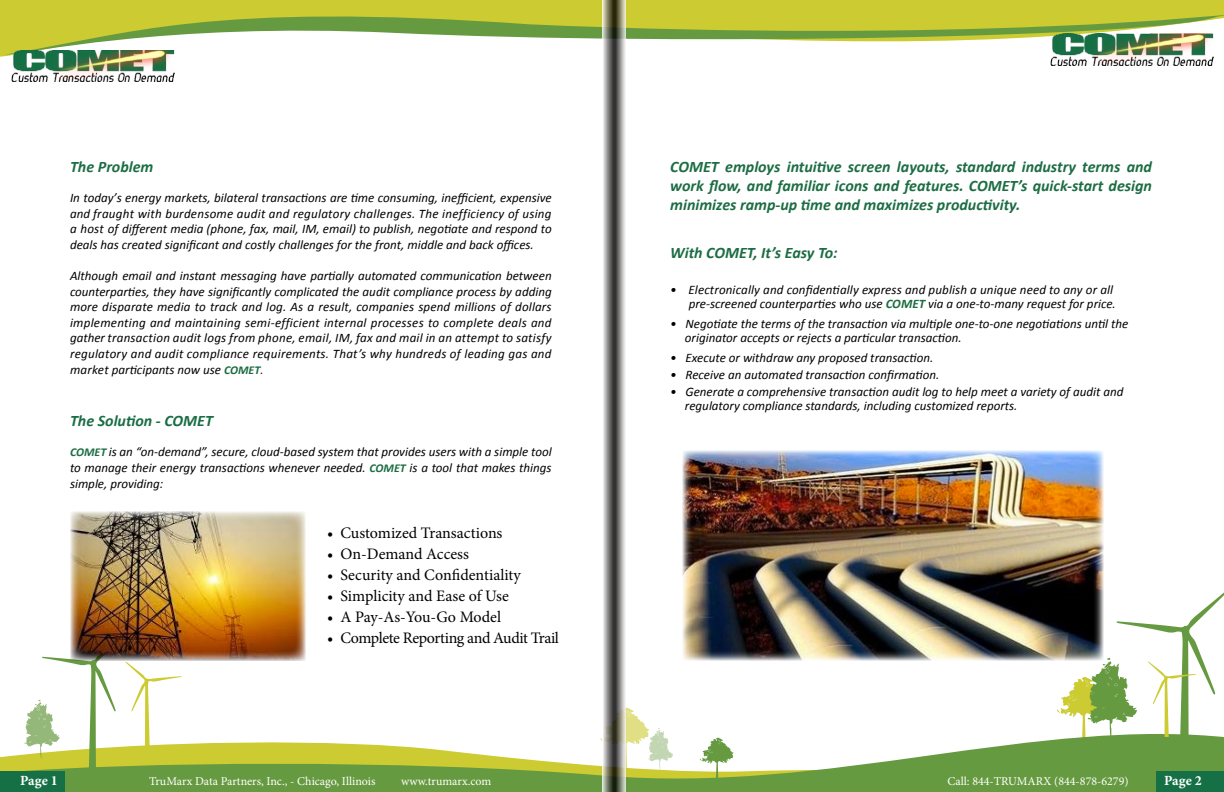
<style>
.page{position:relative;width:1224px;height:792px;background:#fff}
.page>*{position:absolute;margin:0;border:0;box-sizing:border-box;transform-origin:0 0}
.t1{font:italic 700 16px/19.2px "Calibri";color:#1c6d43;text-align:justify}
.t2{font:16px "Minion Pro";letter-spacing:-.005em;color:#000}
.t3{font:16px "Minion Pro";letter-spacing:-.025em;color:#000}
.t4{font:italic 700 16px "Calibri";color:#196d44}
.t5{font:700 14px "Minion Pro";color:#fff}
.t6{font:italic 13px/15.6px "Calibri";color:#000;text-align:justify}
.t7{font:12px "Minion Pro";color:#fff}
.s1{font-weight:700;font-size:12px;color:#1c6d43}
.s2{font-size:12px}
.s3{font-weight:700;color:#1c6d43}
</style>
<div class="page">
<svg style="left:0;top:0;width:1224px;height:57px"></svg>
<svg style="left:0;top:737px;width:1156px;height:55px;fill:#669a41"></svg>
<svg style="left:699px;top:738px;width:35px;height:44px"></svg>
<svg style="left:600px;top:708px;width:73px;height:63px"></svg>
<svg style="left:1056px;top:592px;width:168px;height:182px"></svg>
<svg style="left:24px;top:656px;width:158px;height:115px"></svg>
<svg style="left:5px;top:1px;width:1219px;height:54px;fill:#cccb31"></svg>
<div style="left:1156px;top:771px;width:68px;height:21px;background:#167045"></div>
<div style="left:0;top:771px;width:65px;height:21px;background:#167045"></div>
<img style="left:1050px;top:34px;width:163px;height:32px">
<img style="left:11px;top:50px;width:164px;height:32px">
<img style="left:70px;top:512px;width:236px;height:149px">
<svg style="left:602px;top:0;width:24px;height:792px"></svg>
<div style="left:675px;top:443px;width:435px;height:225px;background:#fff"></div>
<div style="left:673px;top:442px;width:439px;height:219px;background:#fff;opacity:.74"></div>
<p class="t1" style="left:70px;top:157px;width:85px">The Problem</p>
<p class="t6" style="left:70px;top:189px;width:483px">In today’s energy markets, bilateral transactions are time consuming, inefficient, expensive and fraught with burdensome audit and regulatory challenges. The inefficiency of using a host of different media (phone, fax, mail, IM, email) to publish, negotiate and respond to deals has created significant and costly challenges for the front, middle and back offices.</p>
<p class="t6" style="left:70px;top:267px;width:483px">Although email and instant messaging have partially automated communication between counterparties, they have significantly complicated the audit compliance process by adding more disparate media to track and log. As a result, companies spend millions of dollars implementing and maintaining semi-efficient internal processes to complete deals and gather transaction audit logs from phone, email, IM, fax and mail in an attempt to satisfy regulatory and audit compliance requirements. That’s why hundreds of leading gas and market participants now use <span class="s1">COMET</span><span class="s2">.</span></p>
<p class="t4" style="left:70px;top:411px;width:145px">The Solution - COMET</p>
<p class="t6" style="left:70px;top:444px;width:483px"><span class="s1">COMET</span> is an “on-demand”, secure, cloud-based system that provides users with a simple tool to manage their energy transactions whenever needed. <span class="s1">COMET</span> is a tool that makes things simple, providing:</p>
<p class="t2" style="left:327px;top:523px;width:177px">• Customized Transactions</p>
<p class="t2" style="left:327px;top:544px;width:143px">• On-Demand Access</p>
<p class="t2" style="left:327px;top:565px;width:195px">• Security and Confidentiality</p>
<p class="t2" style="left:327px;top:586px;width:183px">• Simplicity and Ease of Use</p>
<p class="t2" style="left:327px;top:607px;width:176px">• A Pay-As-You-Go Model</p>
<p class="t3" style="left:327px;top:628px;width:234px">• Complete Reporting and Audit Trail</p>
<p class="t1" style="left:670px;top:157px;width:483px">COMET employs intuitive screen layouts, standard industry terms and work flow, and familiar icons and features. COMET’s quick-start design minimizes ramp-up time and maximizes productivity.</p>
<p class="t1" style="left:670px;top:243px;width:169px">With COMET, It’s Easy To:</p>
<p class="t6" style="left:670px;top:282px;width:447px;line-height:14px;text-align:right">• Electronically and confidentially express and publish a unique need to any or all pre-screened counterparties who use <span class="s3">COMET</span> via a one-to-many request for price.</p>
<p class="t6" style="left:685px;top:316px;width:445px;line-height:14px;text-indent:-15px">• Negotiate the terms of the transaction via multiple one-to-one negotiations until the originator accepts or rejects a particular transaction.</p>
<p class="t6" style="left:670px;top:350px;width:265px">• Execute or withdraw any proposed transaction.</p>
<p class="t6" style="left:670px;top:367px;width:271px">• Receive an automated transaction confirmation.</p>
<p class="t6" style="left:685px;top:384px;width:440px;line-height:14px;text-indent:-15px">• Generate a comprehensive transaction audit log to help meet a variety of audit and regulatory compliance standards, including customized reports.</p>
<p class="t5" style="left:20px;top:770px;width:39px">Page 1</p>
<p class="t7" style="left:149px;top:773px;width:228px">TruMarx Data Partners, Inc., - Chicago, Illinois</p>
<p class="t7" style="left:401px;top:773px;width:92px">www.trumarx.com</p>
<p class="t5" style="left:1164px;top:770px;width:39px">Page 2</p>
<p class="t7" style="left:947px;top:774px;width:183px">Call: 844-TRUMARX (844-878-6279)</p>
</div>
